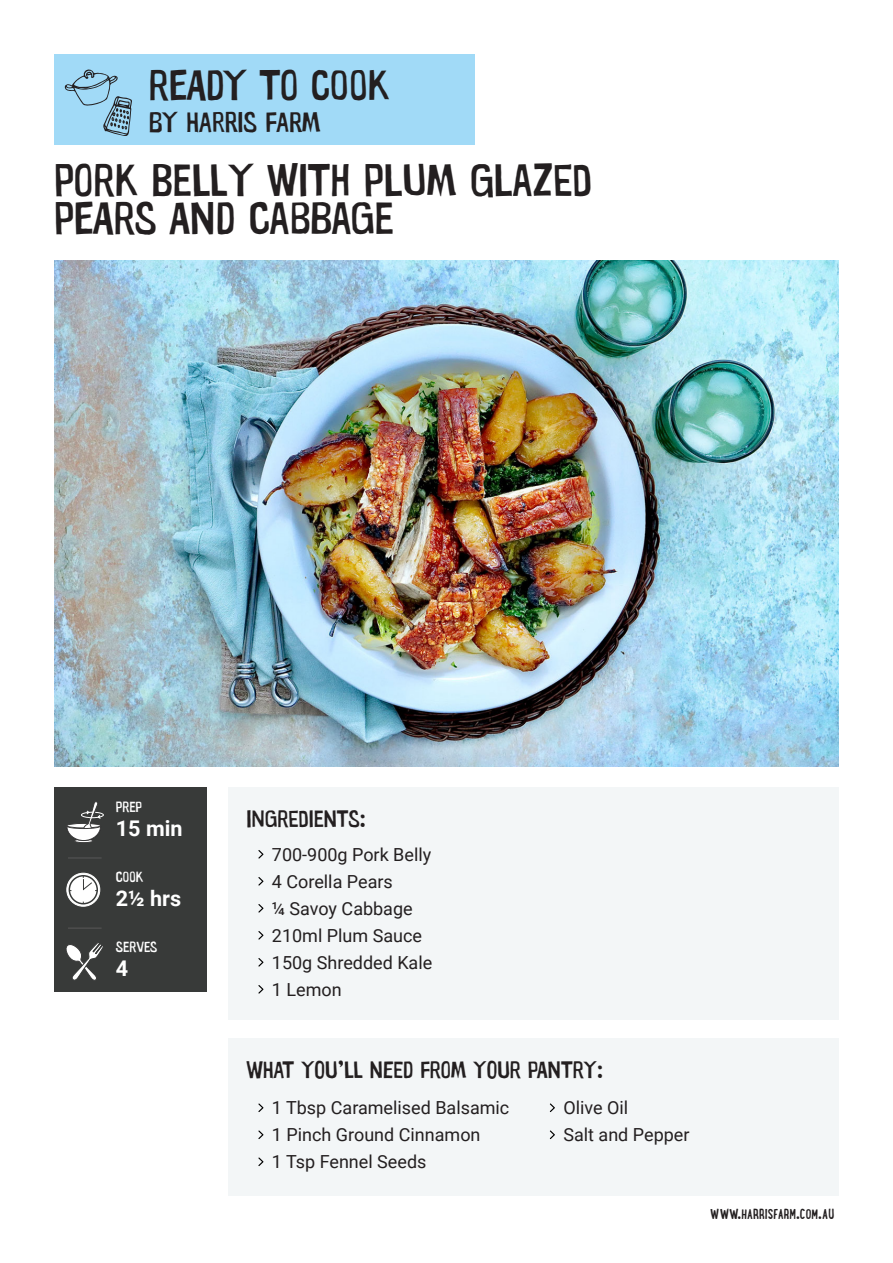
<style>
.page{position:relative;width:893px;height:1263px;background:#fff}
.page>*{position:absolute;margin:0;border:0;box-sizing:border-box;transform-origin:0 0}
.t1{font:46.05px/38.4px "Warugaki";color:#231f20}
.t2{font:43.2px "Warugaki";letter-spacing:-.005em;color:#231f20}
.t3{font:28.8px "Warugaki";color:#231f20}
.t4{font:24px "Warugaki";color:#231f20}
.t5{font:700 21.6px "Roboto";color:#fff}
.t6{font:18px "Roboto";color:#231f20}
.t7{font:700 15px "Lunch Box";color:#231f20}
.t8{font:15px "Warugaki";color:#fff}
</style>
<div class="page">
<div style="left:228px;top:787px;width:611px;height:233px;background:#f3f6f7"></div>
<div style="left:54px;top:54px;width:420px;height:90px;background:#a1daf7"></div>
<div style="left:228px;top:1038px;width:611px;height:157px;background:#f3f6f7"></div>
<img style="left:54px;top:261px;width:785px;height:505px">
<div style="left:54px;top:787px;width:152px;height:204px;background:#383a39"></div>
<hr style="left:68px;top:857px;width:34px;height:1px;background:#535353">
<hr style="left:68px;top:927px;width:34px;height:2px;background:#535353">
<svg style="left:258px;top:850px;width:5px;height:8px"></svg>
<svg style="left:258px;top:985px;width:5px;height:8px"></svg>
<svg style="left:258px;top:877px;width:5px;height:8px"></svg>
<svg style="left:258px;top:904px;width:5px;height:8px"></svg>
<svg style="left:258px;top:931px;width:5px;height:8px"></svg>
<svg style="left:258px;top:958px;width:5px;height:8px"></svg>
<svg style="left:258px;top:1103px;width:5px;height:9px"></svg>
<svg style="left:550px;top:1103px;width:5px;height:9px"></svg>
<svg style="left:258px;top:1130px;width:5px;height:9px"></svg>
<svg style="left:550px;top:1130px;width:5px;height:9px"></svg>
<svg style="left:258px;top:1157px;width:5px;height:9px"></svg>
<svg style="left:64px;top:69px;width:68px;height:67px"></svg>
<svg style="left:66px;top:943px;width:37px;height:38px"></svg>
<div style="left:74px;top:839px;width:19px;height:4px;border:1px solid #3a3a3a;border-radius:50%"></div>
<svg style="left:67px;top:801px;width:37px;height:40px"></svg>
<svg style="left:67px;top:873px;width:33px;height:33px"></svg>
<div style="left:66px;top:873px;width:34px;height:34px;border:1px solid #fff;border-radius:50%"></div>
<div style="left:69px;top:876px;width:28px;height:28px;background:#fff;border-radius:50%"></div>
<div style="left:69px;top:875px;width:29px;height:29px;border:2px solid #383a39;border-radius:50%"></div>
<svg style="left:83px;top:875px;width:14px;height:16px"></svg>
<p class="t2" style="left:149px;top:58px;width:243px">READY TO COOK</p>
<p class="t3" style="left:149px;top:104px;width:173px">BY HARRIS FARM</p>
<p class="t1" style="left:54px;top:160px;width:539px">PORK BELLY WITH PLUM GLAZED<br>PEARS AND CABBAGE</p>
<p class="t8" style="left:116px;top:797px;width:28px">PREP</p>
<p class="t5" style="left:116px;top:813px;width:68px">15 min</p>
<p class="t8" style="left:116px;top:867px;width:29px">COOK</p>
<p class="t5" style="left:116px;top:883px;width:67px">2½ hrs</p>
<p class="t8" style="left:116px;top:938px;width:43px">SERVES</p>
<p class="t5" style="left:116px;top:953px;width:14px">4</p>
<p class="t4" style="left:246px;top:804px;width:121px">INGREDIENTS:</p>
<p class="t6" style="left:272px;top:841px;width:161px">700-900g Pork Belly</p>
<p class="t6" style="left:272px;top:868px;width:122px">4 Corella Pears</p>
<p class="t6" style="left:272px;top:895px;width:142px">¼ Savoy Cabbage</p>
<p class="t6" style="left:272px;top:922px;width:152px">210ml Plum Sauce</p>
<p class="t6" style="left:272px;top:949px;width:162px">150g Shredded Kale</p>
<p class="t6" style="left:272px;top:976px;width:71px">1 Lemon</p>
<p class="t4" style="left:246px;top:1055px;width:358px">WHAT YOU’LL NEED FROM YOUR PANTRY:</p>
<p class="t6" style="left:272px;top:1095px;width:239px">1 Tbsp Caramelised Balsamic</p>
<p class="t6" style="left:563px;top:1095px;width:66px">Olive Oil</p>
<p class="t6" style="left:272px;top:1122px;width:210px">1 Pinch Ground Cinnamon</p>
<p class="t6" style="left:563px;top:1122px;width:128px">Salt and Pepper</p>
<p class="t6" style="left:272px;top:1149px;width:156px">1 Tsp Fennel Seeds</p>
<p class="t7" style="left:710px;top:1204px;width:126px">WWW.HARRISFARM.COM.AU</p>
</div>
